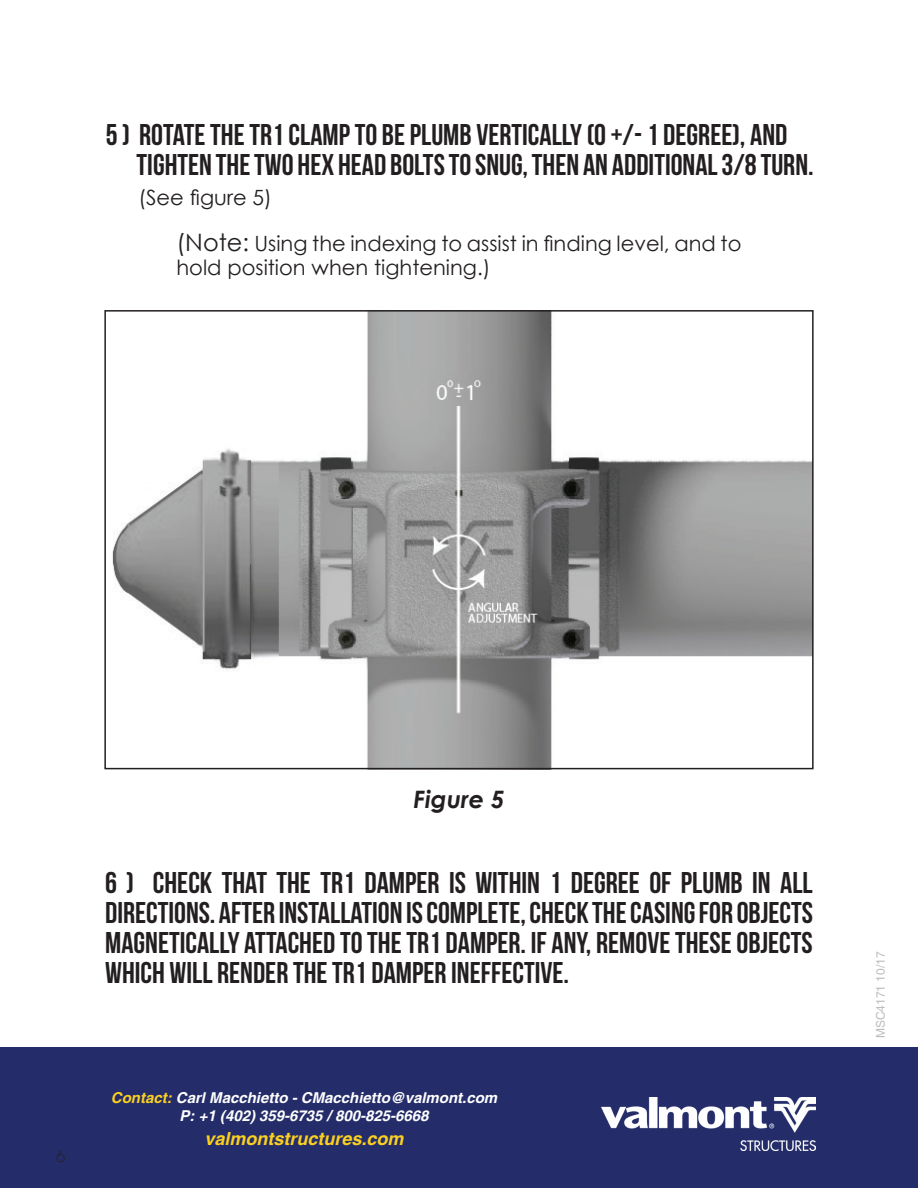
<style>
.page{position:relative;width:918px;height:1188px;background:#fff}
.page>*{position:absolute;margin:0;border:0;box-sizing:border-box;transform-origin:0 0}
.t1{font:30px/30px "Bebas Neue";color:#231f20}
.t2{font:italic 700 24px "Century Gothic";color:#231f20}
.t3{font:21px/45.6px "Century Gothic";color:#231f20}
.t4{font:italic 700 18px "Helvetica";color:#fcd020}
.t5{font:italic 700 15px/18px "Helvetica";color:#fff;text-align:center}
.t6{font:300 15px "Futura";color:#231f20}
.t7{font:12px "Helvetica";color:#bcbdc0}
.s1{font-size:24px}
.s2{color:#fcd020}
</style>
<div class="page">
<div style="left:0;top:1048px;width:918px;height:140px;background:#242d69"></div>
<img style="left:602px;top:1097px;width:213px;height:53px">
<img style="left:112px;top:313px;width:699px;height:453px">
<div style="left:104px;top:310px;width:710px;height:459px;border:2px solid #231f20"></div>
<p class="t1" style="left:137px;top:119px;width:679px;text-indent:-31px">5 ) ROTATE THE TR1 CLAMP TO BE PLUMB VERTICALLY (0 +/- 1 DEGREE), AND<br>TIGHTEN THE TWO HEX HEAD BOLTS TO SNUG, THEN AN ADDITIONAL 3/8 TURN.</p>
<p class="t3" style="left:176px;top:174px;width:567px;text-indent:-38px">(See figure 5)<br><span class="s1">(Note:</span> Using the indexing to assist in finding level, and to</p>
<p class="t3" style="left:176px;top:244px;width:316px">hold position when tightening.)</p>
<p class="t2" style="left:414px;top:784px;width:92px">Figure 5</p>
<p class="t1" style="left:105px;top:867px;width:709px;text-align:justify">6 ) CHECK THAT THE TR1 DAMPER IS WITHIN 1 DEGREE OF PLUMB IN ALL DIRECTIONS. AFTER INSTALLATION IS COMPLETE, CHECK THE CASING FOR OBJECTS MAGNETICALLY ATTACHED TO THE TR1 DAMPER. IF ANY, REMOVE THESE OBJECTS WHICH WILL RENDER THE TR1 DAMPER INEFFECTIVE.</p>
<p class="t6" style="left:56px;top:1147px;width:11px">6</p>
<p class="t5" style="left:111px;top:1089px;width:388px"><span class="s2">Contact:</span> Carl Macchietto - CMacchietto@valmont.com<br>P: +1 (402) 359-6735 / 800-825-6668</p>
<p class="t4" style="left:205px;top:1127px;width:201px">valmontstructures.com</p>
<p class="t7" style="left:874px;top:1038px;width:88px;rotate:-90deg">MSC4171 10/17</p>
</div>
